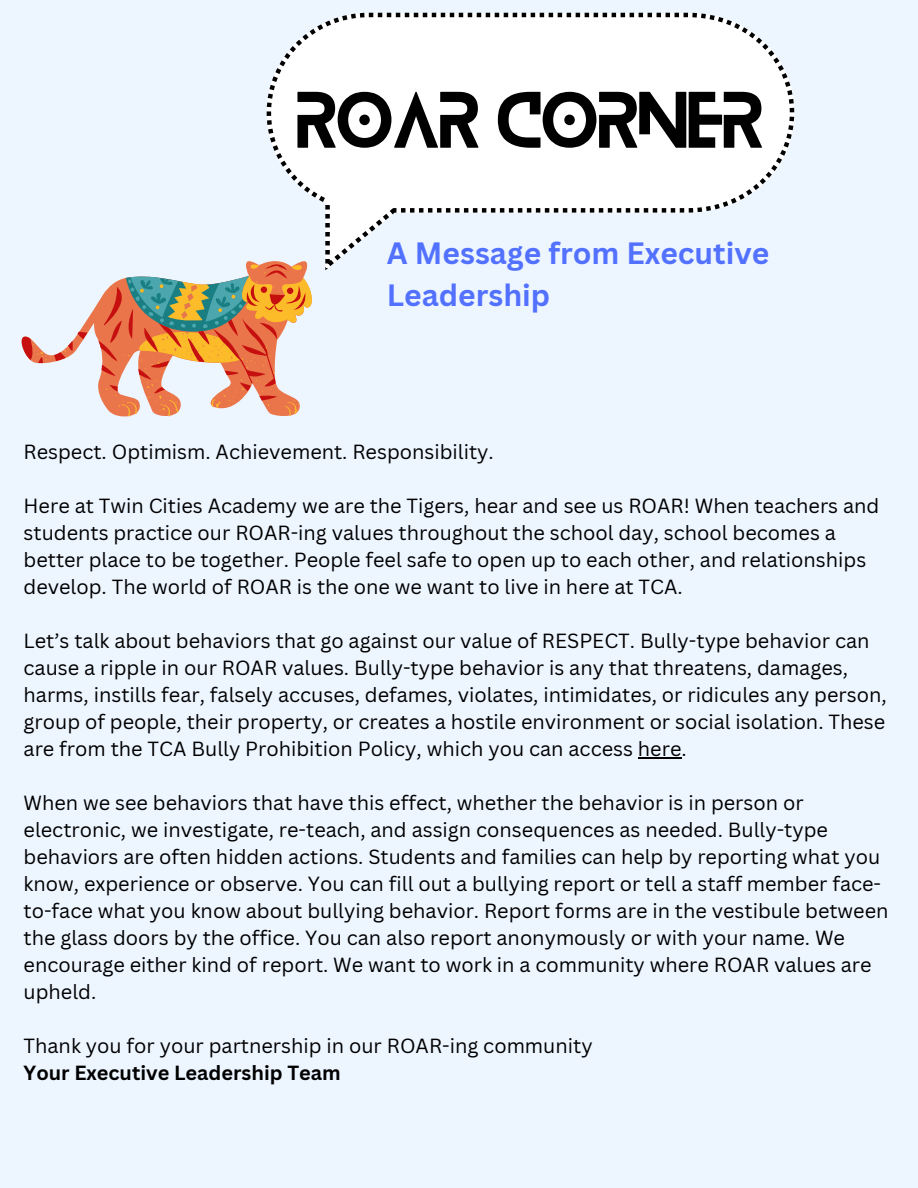
<style>
.page{position:relative;width:918px;height:1188px;background:#edf5ff}
.page>*{position:absolute;margin:0;border:0;box-sizing:border-box;transform-origin:0 0}
.t1{font:69.9px "Blanka";color:#000}
.t2{font:700 30px/41.7px "Canva Sans";color:#5271ff}
.t3{font:19.95px/27px "Canva Sans";color:#000}
.t4{font:700 19.95px "Canva Sans";color:#000}
</style>
<div class="page">
<hr style="left:638px;top:757px;width:43px;height:1px;background:#000">
<svg style="left:102px;top:264px;width:210px;height:152px"></svg>
<svg style="left:21px;top:261px;width:286px;height:140px"></svg>
<svg style="left:267px;top:13px;width:527px;height:200px;background:#f6f7f8"></svg>
<h1 class="t1" style="left:297px;top:71px;width:468px">ROAR CORNER</h1>
<h2 class="t2" style="left:387px;top:232px;width:384px">A Message from Executive<br>Leadership</h2>
<p class="t3" style="left:24px;top:438px;width:472px">Respect. Optimism. Achievement. Responsibility.</p>
<p class="t3" style="left:24px;top:492px;width:857px">Here at Twin Cities Academy we are the Tigers, hear and see us ROAR! When teachers and students practice our ROAR-ing values throughout the school day, school becomes a better place to be together. People feel safe to open up to each other, and relationships develop. The world of ROAR is the one we want to live in here at TCA.</p>
<p class="t3" style="left:24px;top:627px;width:865px">Let’s talk about behaviors that go against our value of RESPECT. Bully-type behavior can cause a ripple in our ROAR values. Bully-type behavior is any that threatens, damages, harms, instills fear, falsely accuses, defames, violates, intimidates, or ridicules any person, group of people, their property, or creates a hostile environment or social isolation. These are from the TCA Bully Prohibition Policy, which you can access here.</p>
<p class="t3" style="left:24px;top:789px;width:866px">When we see behaviors that have this effect, whether the behavior is in person or electronic, we investigate, re-teach, and assign consequences as needed. Bully-type behaviors are often hidden actions. Students and families can help by reporting what you know, experience or observe. You can fill out a bullying report or tell a staff member face&shy;to-face what you know about bullying behavior. Report forms are in the vestibule between the glass doors by the office. You can also report anonymously or with your name. We encourage either kind of report. We want to work in a community where ROAR values are upheld.</p>
<p class="t3" style="left:24px;top:1032px;width:571px">Thank you for your partnership in our ROAR-ing community</p>
<p class="t4" style="left:24px;top:1059px;width:319px">Your Executive Leadership Team</p>
</div>
